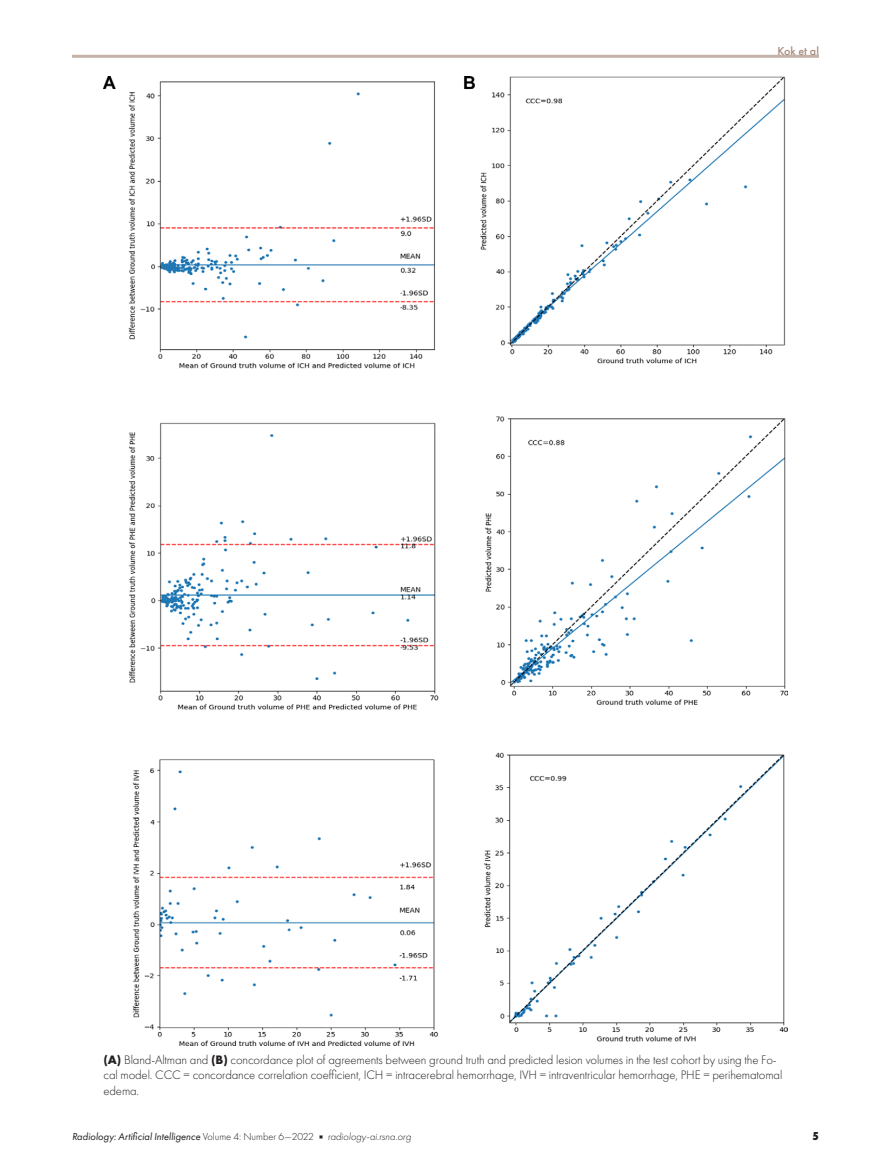
<style>
.page{position:relative;width:891px;height:1175px;background:#fff}
.page>*{position:absolute;margin:0;border:0;box-sizing:border-box;transform-origin:0 0}
.t1{font:300 12.75px/15.3px "Futura PT";letter-spacing:-.01em;color:#231f20}
.t2{font:500 12px "Futura PT";color:#a68b7d}
.t3{font:800 12px "Futura PT Cond";color:#231f20}
.t4{font:italic 10.5px "Futura PT";color:#231f20}
.s1{font-weight:700}
.s2{font-weight:300;font-style:normal}
.s3{font-family:"Universal Newswith Comm Pi";font-style:normal;font-size:6px}
.s4{font-weight:300}
</style>
<div class="page">
<hr style="left:72px;top:55px;width:747px;height:3px;background:#c5b2a8">
<img style="left:104px;top:76px;width:683px;height:969px">
<p class="t2" style="left:777px;top:44px;width:43px">Kok et al</p>
<p class="t1" style="left:104px;top:1052px;width:680px"><span class="s1">(A)</span> Bland-Altman and <span class="s1">(B)</span> concordance plot of agreements between ground truth and predicted lesion volumes in the test cohort by using the Fo&shy;cal model. CCC = concordance correlation coefficient, ICH = intracerebral hemorrhage, IVH = intraventricular hemorrhage, PHE = perihematomal edema.</p>
<p class="t4" style="left:72px;top:1130px;width:341px">Radiology: Artificial Intelligence <span class="s2">Volume 4: Number 6—2022</span> <span class="s3">n</span> <span class="s4">radiology-ai.rsna.org</span></p>
<p class="t3" style="left:813px;top:1128px;width:8px">5</p>
</div>
